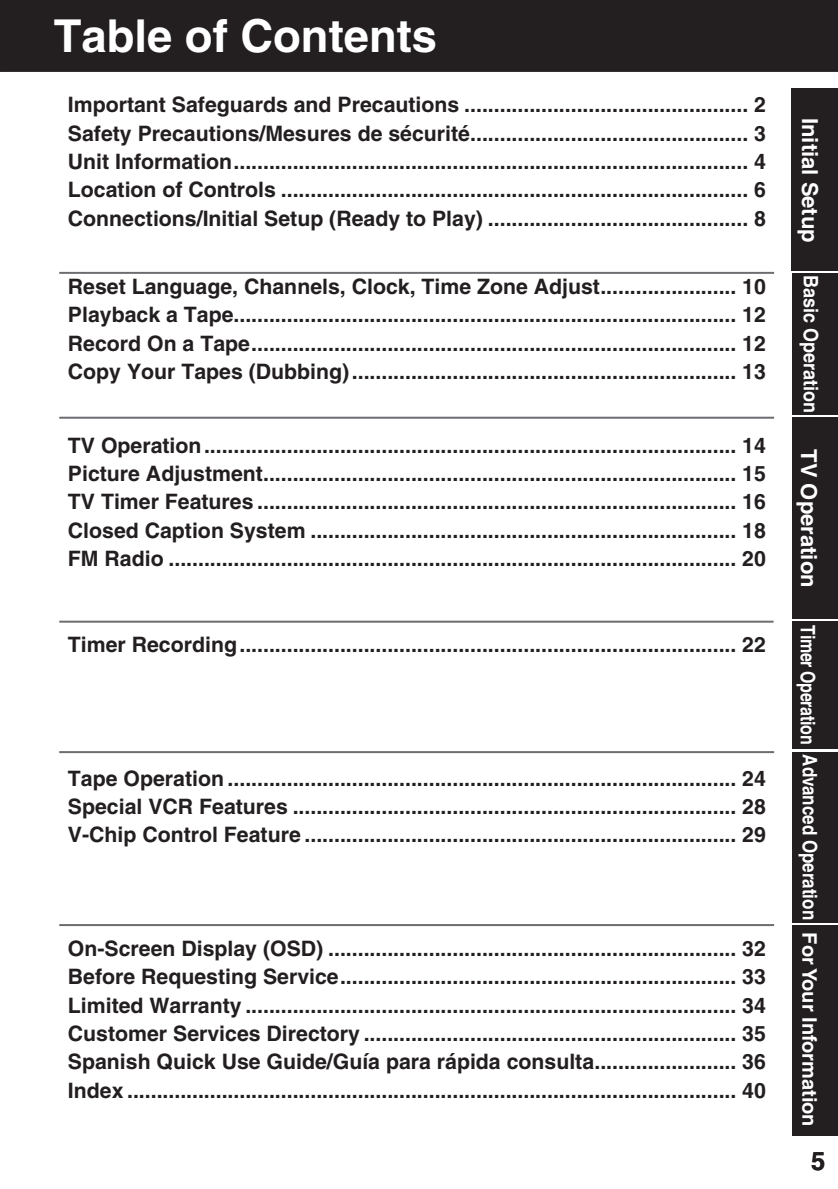
<style>
.page{position:relative;width:838px;height:1189px;background:#fff}
.page>*{position:absolute;margin:0;border:0;box-sizing:border-box;transform-origin:0 0}
.t1{font:700 45.4px "Helvetica";color:#fff}
.t2{font:700 25.6px "Helvetica";color:#231f20}
.t3{font:700 22px "Helvetica";color:#fff}
.t4{font:700 21.2px/28.4px "Helvetica";color:#231f20;text-align:justify}
.t5{font:700 20px "Helvetica";color:#fff;scale:.85 1}
.t6{font:700 20px "Helvetica";color:#fff;scale:.9 1}
.t7{font:700 20px "Helvetica";letter-spacing:-.02em;color:#fff;scale:.8 1}
</style>
<div class="page">
<div style="left:5px;top:0;width:832px;height:72px;background:#231f20"></div>
<hr style="left:59px;top:272px;width:714px;height:2px;background:#6c6d70">
<hr style="left:59px;top:620px;width:714px;height:2px;background:#6c6d70">
<hr style="left:59px;top:417px;width:714px;height:2px;background:#6c6d70">
<hr style="left:59px;top:751px;width:714px;height:2px;background:#6c6d70">
<hr style="left:59px;top:924px;width:714px;height:2px;background:#6c6d70">
<div style="left:791px;top:273px;width:46px;height:141px;background:#231f20"></div>
<div style="left:791px;top:417px;width:46px;height:202px;background:#231f20"></div>
<div style="left:791px;top:621px;width:46px;height:128px;background:#231f20"></div>
<div style="left:791px;top:752px;width:46px;height:170px;background:#231f20"></div>
<div style="left:791px;top:925px;width:46px;height:210px;background:#231f20"></div>
<div style="left:791px;top:88px;width:46px;height:182px;background:#231f20"></div>
<svg style="left:0;top:0;width:5px;height:72px"></svg>
<h1 class="t1" style="left:54px;top:20px;width:385px">Table of Contents</h1>
<p class="t4" style="left:68px;top:93px;width:699px">Important Safeguards and Precautions ................................................ 2<br>Safety Precautions/Mesures de sécurité............................................... 3<br>Unit Information....................................................................................... 4<br>Location of Controls ............................................................................... 6<br>Connections/Initial Setup (Ready to Play) ............................................ 8</p>
<p class="t4" style="left:68px;top:274px;width:699px">Reset Language, Channels, Clock, Time Zone Adjust....................... 10<br>Playback a Tape..................................................................................... 12<br>Record On a Tape.................................................................................. 12<br>Copy Your Tapes (Dubbing)................................................................. 13</p>
<p class="t4" style="left:68px;top:433px;width:699px">TV Operation.......................................................................................... 14<br>Picture Adjustment................................................................................ 15<br>TV Timer Features ................................................................................. 16<br>Closed Caption System ........................................................................ 18<br>FM Radio ................................................................................................ 20</p>
<p class="t4" style="left:68px;top:633px;width:699px">Timer Recording.................................................................................... 22</p>
<p class="t4" style="left:68px;top:766px;width:699px">Tape Operation ...................................................................................... 24<br>Special VCR Features ........................................................................... 28<br>V-Chip Control Feature ......................................................................... 29</p>
<p class="t4" style="left:68px;top:936px;width:699px">On-Screen Display (OSD) ..................................................................... 32<br>Before Requesting Service................................................................... 33<br>Limited Warranty ................................................................................... 34<br>Customer Services Directory ............................................................... 35<br>Spanish Quick Use Guide/Guía para rápida consulta........................ 36<br>Index ....................................................................................................... 40</p>
<p class="t3" style="left:817px;top:118px;width:126px;rotate:90deg">Initial Setup</p>
<p class="t6" style="left:818px;top:275px;width:155px;rotate:90deg">Basic Operation</p>
<p class="t3" style="left:816px;top:449px;width:140px;rotate:90deg">TV Operation</p>
<p class="t7" style="left:814px;top:625px;width:150px;rotate:90deg">Timer Operation</p>
<p class="t5" style="left:816px;top:754px;width:439px;rotate:90deg">Advanced Operation For Your Information</p>
<p class="t2" style="left:811px;top:1152px;width:16px">5</p>
</div>
